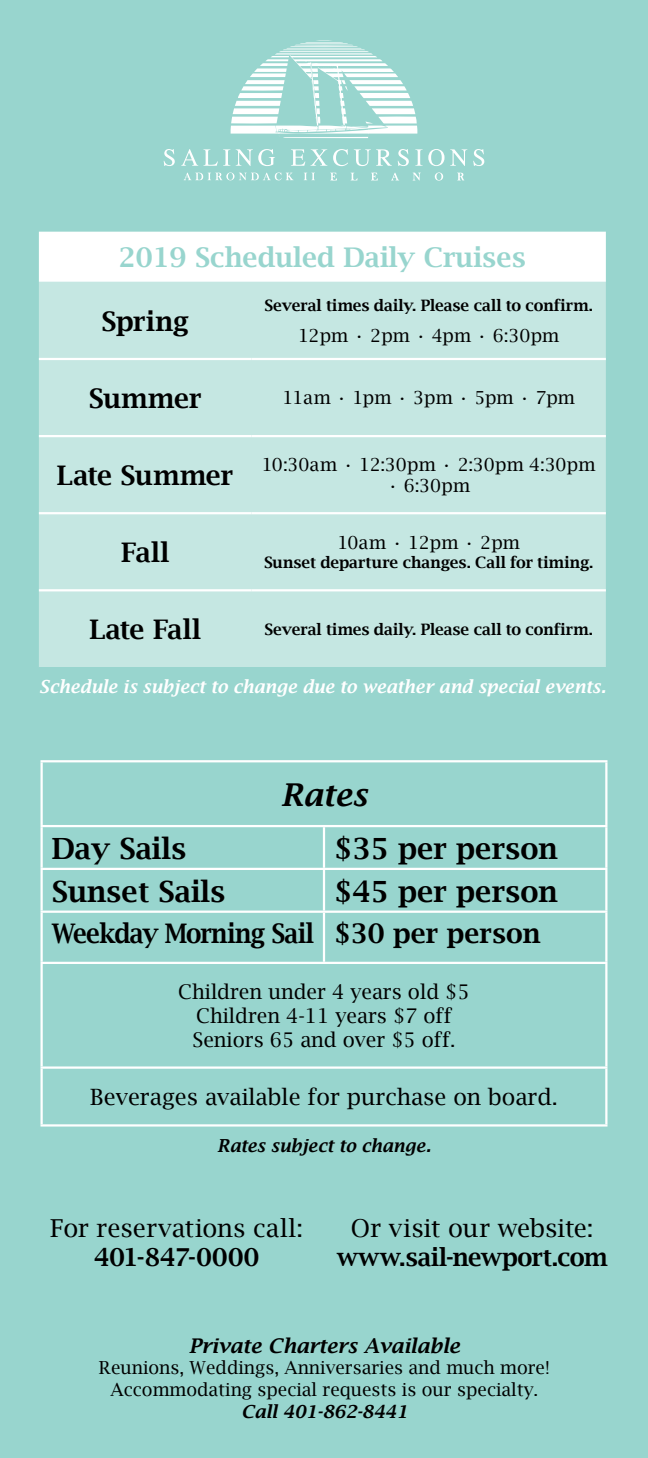
<style>
.page{position:relative;width:648px;height:1458px;background:#98d5ce}
.page>*{position:absolute;margin:0;border:0;box-sizing:border-box;transform-origin:0 0}
.t1{font:italic 600 31.5px "Lucida Bright";color:#000}
.t2{font:600 29.25px "Lucida Bright";color:#000}
.t3{font:600 27.22px "Lucida Bright";color:#98d5ce}
.t4{font:600 27px "Lucida Bright";letter-spacing:-.01em;color:#000}
.t5{font:600 27px "Lucida Bright";letter-spacing:-.01em;color:#000;scale:.92 1}
.t6{font:24.75px "Lucida Bright";color:#000}
.t7{font:600 24.75px "Lucida Bright";letter-spacing:-.005em;color:#000}
.t8{font:22.5px "Lucida Bright";color:#000}
.t9{font:20.25px/24.3px "Lucida Bright";color:#000;text-align:center}
.t10{font:italic 600 20.25px "Lucida Bright";color:#000}
.t11{font:18px/21.6px "Lucida Bright";color:#000;text-align:center}
.t12{font:italic 600 18px "Lucida Bright";letter-spacing:.005em;color:#fff}
.t13{font:italic 600 18px "Lucida Bright";color:#000}
.t14{font:600 15.75px "Lucida Bright";color:#000}
</style>
<div class="page">
<hr style="left:40px;top:962px;width:284px;height:2px;background:#fff">
<hr style="left:324px;top:962px;width:284px;height:2px;background:#fff">
<hr style="left:40px;top:1066px;width:284px;height:3px;background:#fff">
<hr style="left:324px;top:1066px;width:284px;height:3px;background:#fff">
<hr style="left:40px;top:760px;width:284px;height:2px;background:#fff">
<hr style="left:40px;top:762px;width:3px;height:63px;background:#fff">
<hr style="left:324px;top:760px;width:284px;height:2px;background:#fff">
<hr style="left:605px;top:762px;width:3px;height:63px;background:#fff">
<hr style="left:40px;top:827px;width:3px;height:41px;background:#fff">
<hr style="left:605px;top:827px;width:3px;height:41px;background:#fff">
<hr style="left:40px;top:870px;width:3px;height:41px;background:#fff">
<hr style="left:605px;top:870px;width:3px;height:41px;background:#fff">
<hr style="left:40px;top:913px;width:3px;height:49px;background:#fff">
<hr style="left:605px;top:913px;width:3px;height:49px;background:#fff">
<hr style="left:40px;top:964px;width:3px;height:102px;background:#fff">
<hr style="left:605px;top:964px;width:3px;height:102px;background:#fff">
<hr style="left:40px;top:1069px;width:3px;height:55px;background:#fff">
<hr style="left:605px;top:1069px;width:3px;height:55px;background:#fff">
<hr style="left:40px;top:1124px;width:284px;height:3px;background:#fff">
<hr style="left:324px;top:1124px;width:284px;height:3px;background:#fff">
<hr style="left:40px;top:825px;width:284px;height:2px;background:#fff">
<hr style="left:324px;top:825px;width:284px;height:2px;background:#fff">
<hr style="left:40px;top:868px;width:284px;height:2px;background:#fff">
<hr style="left:324px;top:868px;width:284px;height:2px;background:#fff">
<hr style="left:40px;top:911px;width:284px;height:2px;background:#fff">
<hr style="left:324px;top:911px;width:284px;height:2px;background:#fff">
<hr style="left:323px;top:827px;width:2px;height:41px;background:#fff">
<hr style="left:323px;top:870px;width:2px;height:41px;background:#fff">
<hr style="left:323px;top:913px;width:2px;height:49px;background:#fff">
<div style="left:40px;top:233px;width:565px;height:48px;background:#fff"></div>
<div style="left:39px;top:232px;width:567px;height:50px;border:2px solid #fff"></div>
<div style="left:39px;top:282px;width:567px;height:385px;background:#c5e7e2"></div>
<hr style="left:39px;top:589px;width:213px;height:2px;background:#fff">
<hr style="left:252px;top:589px;width:354px;height:2px;background:#fff">
<hr style="left:39px;top:358px;width:213px;height:2px;background:#fff">
<hr style="left:252px;top:358px;width:354px;height:2px;background:#fff">
<hr style="left:39px;top:435px;width:213px;height:2px;background:#fff">
<hr style="left:252px;top:435px;width:354px;height:2px;background:#fff">
<hr style="left:39px;top:512px;width:213px;height:2px;background:#fff">
<hr style="left:252px;top:512px;width:354px;height:2px;background:#fff">
<svg style="left:231px;top:40px;width:186px;height:98px"></svg>
<svg style="left:184px;top:172px;width:110px;height:9px"></svg>
<svg style="left:304px;top:173px;width:11px;height:7px"></svg>
<svg style="left:457px;top:173px;width:7px;height:8px"></svg>
<svg style="left:435px;top:172px;width:8px;height:9px"></svg>
<svg style="left:413px;top:173px;width:8px;height:8px"></svg>
<svg style="left:330px;top:173px;width:7px;height:8px"></svg>
<svg style="left:371px;top:173px;width:7px;height:7px"></svg>
<svg style="left:391px;top:173px;width:8px;height:8px"></svg>
<svg style="left:351px;top:173px;width:7px;height:7px"></svg>
<svg style="left:164px;top:149px;width:11px;height:17px"></svg>
<svg style="left:181px;top:149px;width:49px;height:17px"></svg>
<svg style="left:236px;top:149px;width:39px;height:17px"></svg>
<svg style="left:291px;top:149px;width:36px;height:17px"></svg>
<svg style="left:333px;top:149px;width:15px;height:17px"></svg>
<svg style="left:354px;top:149px;width:38px;height:17px"></svg>
<svg style="left:398px;top:149px;width:11px;height:17px"></svg>
<svg style="left:415px;top:149px;width:52px;height:17px"></svg>
<svg style="left:473px;top:149px;width:11px;height:17px"></svg>
<h3 class="t3" style="left:119px;top:242px;width:409px">2019 Scheduled Daily Cruises</h3>
<h3 class="t4" style="left:102px;top:306px;width:89px">Spring</h3>
<p class="t14" style="left:264px;top:296px;width:330px">Several times daily. Please call to confirm.</p>
<p class="t11" style="left:298px;top:325px;width:263px">12pm • 2pm • 4pm • 6:30pm</p>
<h3 class="t4" style="left:89px;top:383px;width:114px">Summer</h3>
<p class="t11" style="left:282px;top:387px;width:294px">11am • 1pm • 3pm • 5pm • 7pm</p>
<h3 class="t4" style="left:57px;top:460px;width:178px">Late Summer</h3>
<p class="t11" style="left:262px;top:454px;width:335px">10:30am • 12:30pm • 2:30pm 4:30pm</p>
<p class="t11" style="left:387px;top:475px;width:84px">• 6:30pm</p>
<h3 class="t4" style="left:121px;top:537px;width:49px">Fall</h3>
<p class="t11" style="left:338px;top:532px;width:184px">10am • 12pm • 2pm</p>
<p class="t14" style="left:264px;top:554px;width:331px">Sunset departure changes. Call for timing.</p>
<h3 class="t4" style="left:89px;top:614px;width:113px">Late Fall</h3>
<p class="t14" style="left:264px;top:620px;width:330px">Several times daily. Please call to confirm.</p>
<p class="t12" style="left:39px;top:676px;width:568px">Schedule is subject to change due to weather and special events.</p>
<h1 class="t1" style="left:281px;top:777px;width:88px">Rates</h1>
<h2 class="t2" style="left:52px;top:832px;width:136px">Day Sails</h2>
<h2 class="t2" style="left:334px;top:832px;width:225px">$35 per person</h2>
<h2 class="t2" style="left:52px;top:874px;width:175px">Sunset Sails</h2>
<h2 class="t2" style="left:334px;top:874px;width:225px">$45 per person</h2>
<h3 class="t5" style="left:52px;top:918px;width:533px">Weekday Morning Sail $30 per person</h3>
<p class="t9" style="left:178px;top:979px;width:293px">Children under 4 years old $5<br>Children 4-11 years $7 off<br>Seniors 65 and over $5 off.</p>
<p class="t8" style="left:90px;top:1084px;width:469px">Beverages available for purchase on board.</p>
<p class="t13" style="left:217px;top:1136px;width:215px">Rates subject to change.</p>
<h3 class="t6" style="left:50px;top:1214px;width:254px">For reservations call:</h3>
<h3 class="t7" style="left:94px;top:1243px;width:167px">401-847-0000</h3>
<h3 class="t6" style="left:351px;top:1214px;width:244px">Or visit our website:</h3>
<h3 class="t7" style="left:337px;top:1243px;width:272px">www.sail-newport.com</h3>
<p class="t10" style="left:189px;top:1334px;width:273px">Private Charters Available</p>
<p class="t11" style="left:99px;top:1357px;width:452px">Reunions, Weddings, Anniversaries and much more!<br>Accommodating special requests is our specialty.</p>
<p class="t13" style="left:241px;top:1401px;width:168px">Call 401-862-8441</p>
</div>
